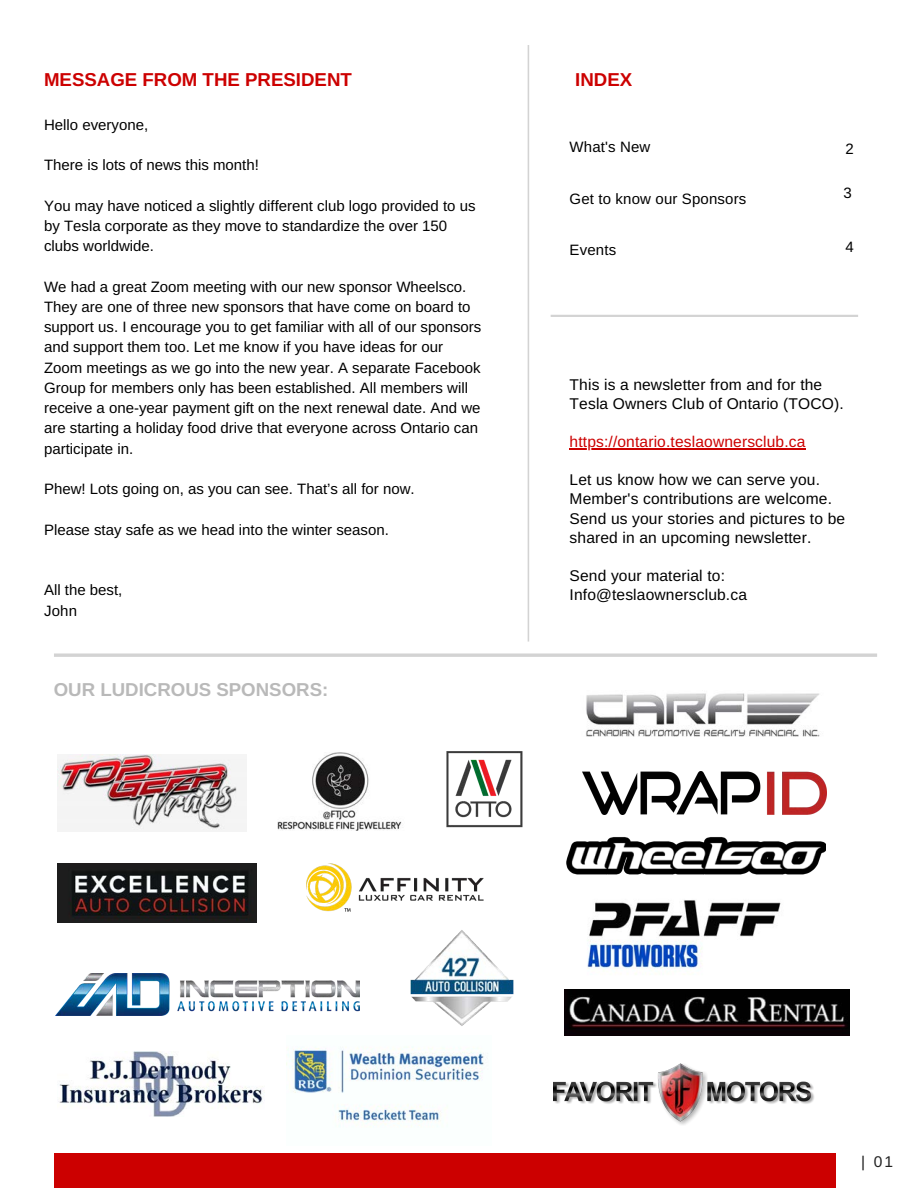
<style>
.page{position:relative;width:918px;height:1188px;background:#fff}
.page>*{position:absolute;margin:0;border:0;box-sizing:border-box;transform-origin:0 0}
.t1{font:700 18.75px "Arimo";color:#c00}
.t2{font:700 18.75px "Arimo";color:#b9b9b9}
.t3{font:15.6px/19.2px "Arimo";letter-spacing:.01em;color:#000}
.t4{font:15.6px "Arimo";letter-spacing:.01em;color:#c00}
.t5{font:15.6px "Arimo";color:#222}
.t6{font:15px/20.2px "Arimo";color:#000}
</style>
<div class="page">
<svg style="left:528px;top:45px;width:1px;height:597px"></svg>
<svg style="left:551px;top:315px;width:307px;height:2px"></svg>
<div style="left:54px;top:1153px;width:782px;height:35px;background:#c00"></div>
<hr style="left:54px;top:654px;width:823px;height:3px;background:#d3d3d3">
<img style="left:57px;top:755px;width:189px;height:76px">
<img style="left:306px;top:863px;width:178px;height:49px">
<img style="left:55px;top:974px;width:304px;height:41px">
<img style="left:410px;top:930px;width:104px;height:96px">
<img style="left:57px;top:863px;width:199px;height:60px">
<img style="left:58px;top:1052px;width:205px;height:65px">
<img style="left:277px;top:753px;width:125px;height:77px">
<img style="left:288px;top:1046px;width:196px;height:81px">
<img style="left:565px;top:990px;width:284px;height:46px">
<img style="left:553px;top:1063px;width:261px;height:62px">
<img style="left:587px;top:900px;width:194px;height:74px">
<img style="left:566px;top:837px;width:260px;height:38px">
<img style="left:446px;top:751px;width:77px;height:77px">
<img style="left:586px;top:693px;width:234px;height:44px">
<img style="left:583px;top:772px;width:244px;height:43px">
<hr style="left:570px;top:448px;width:236px;height:1px;background:#c00">
<p class="t1" style="left:44px;top:69px;width:309px">MESSAGE FROM THE PRESIDENT</p>
<p class="t6" style="left:44px;top:114px;width:106px">Hello everyone,</p>
<p class="t6" style="left:44px;top:155px;width:216px">There is lots of news this month!</p>
<p class="t6" style="left:44px;top:195px;width:433px">You may have noticed a slightly different club logo provided to us by Tesla corporate as they move to standardize the over 150 clubs worldwide.</p>
<p class="t6" style="left:44px;top:276px;width:439px">We had a great Zoom meeting with our new sponsor Wheelsco.<br>They are one of three new sponsors that have come on board to support us. I encourage you to get familiar with all of our sponsors and support them too. Let me know if you have ideas for our Zoom meetings as we go into the new year. A separate Facebook Group for members only has been established. All members will receive a one-year payment gift on the next renewal date. And we are starting a holiday food drive that everyone across Ontario can participate in.</p>
<p class="t6" style="left:44px;top:479px;width:372px">Phew! Lots going on, as you can see. That’s all for now.</p>
<p class="t6" style="left:44px;top:519px;width:346px">Please stay safe as we head into the winter season.</p>
<p class="t6" style="left:44px;top:580px;width:80px">All the best,<br>John</p>
<p class="t2" style="left:54px;top:679px;width:276px">OUR LUDICROUS SPONSORS:</p>
<p class="t1" style="left:575px;top:69px;width:59px">INDEX</p>
<p class="t6" style="left:570px;top:137px;width:82px">What's New</p>
<p class="t6" style="left:570px;top:188px;width:178px">Get to know our Sponsors</p>
<p class="t6" style="left:570px;top:240px;width:48px">Events</p>
<p class="t6" style="left:846px;top:138px;width:10px">2</p>
<p class="t6" style="left:844px;top:182px;width:10px">3</p>
<p class="t6" style="left:846px;top:236px;width:10px">4</p>
<p class="t3" style="left:570px;top:375px;width:276px">This is a newsletter from and for the<br>Tesla Owners Club of Ontario (TOCO).</p>
<p class="t4" style="left:570px;top:433px;width:237px">https://ontario.teslaownersclub.ca</p>
<p class="t3" style="left:570px;top:470px;width:277px">Let us know how we can serve you.<br>Member's contributions are welcome.<br>Send us your stories and pictures to be shared in an upcoming newsletter.</p>
<p class="t3" style="left:570px;top:566px;width:179px">Send your material to:<br>Info@teslaownersclub.ca</p>
<p class="t5" style="left:861px;top:1153px;width:34px">| 01</p>
</div>
